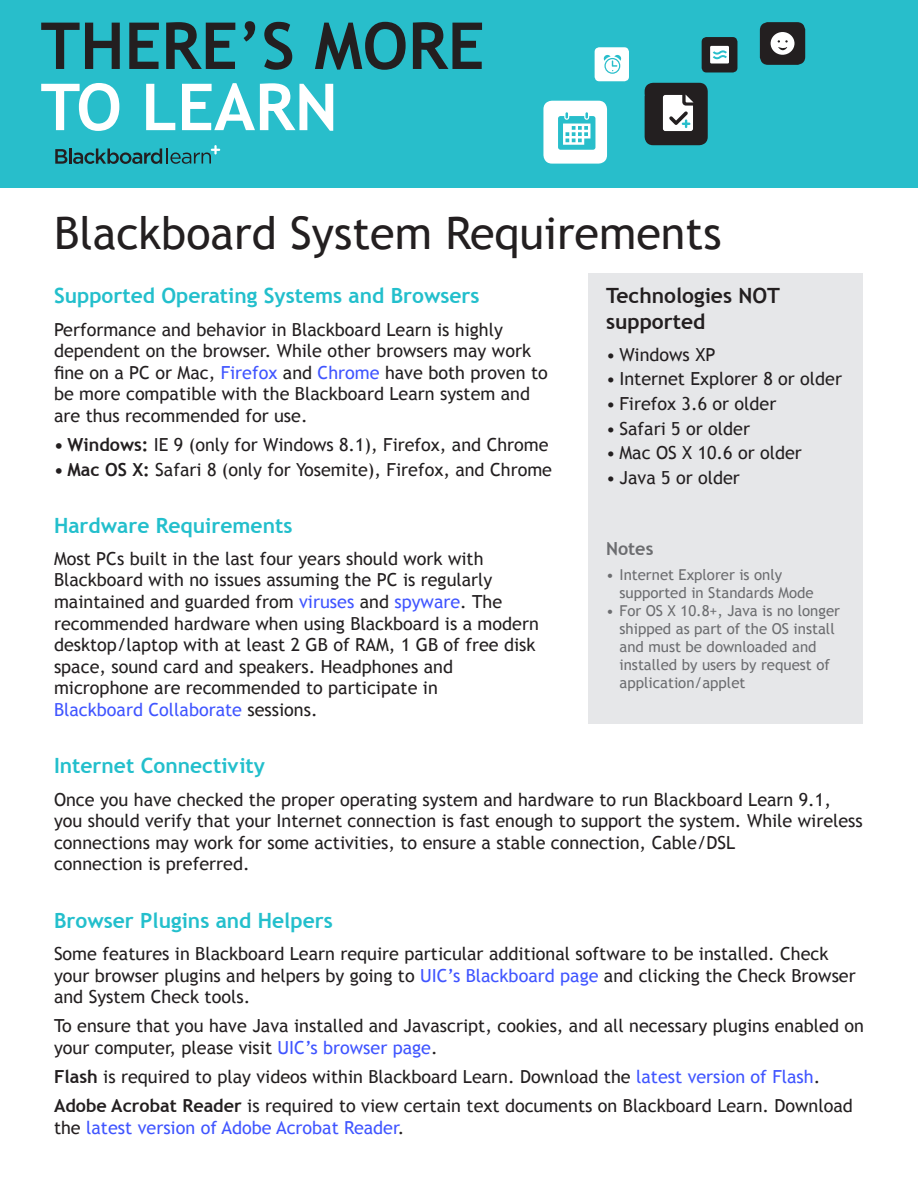
<style>
.page{position:relative;width:918px;height:1188px;background:#fff}
.page>*{position:absolute;margin:0;border:0;box-sizing:border-box;transform-origin:0 0}
.t1{font:700 64.8px "Trebuchet MS";color:#231f20}
.t2{font:700 64.8px "Trebuchet MS";color:#fff}
.t3{font:45px "Trebuchet MS";color:#231f20}
.t4{font:700 21px "Trebuchet MS";color:#23bfcc}
.t5{font:700 21px/25.2px "Trebuchet MS";color:#231f20}
.t6{font:18px/21.6px "Trebuchet MS";color:#231f20}
.t7{font:700 18px "Trebuchet MS";color:#6c6d70}
.t8{font:15px/18px "Trebuchet MS";color:#6c6d70}
.s1{color:#4055ff}
.s2{font-weight:700}
</style>
<div class="page">
<div style="left:589px;top:273px;width:274px;height:450px;background:#e6e7e9"></div>
<div style="left:0;top:0;width:918px;height:188px;background:#28becb"></div>
<svg style="left:595px;top:47px;width:34px;height:34px"></svg>
<svg style="left:543px;top:101px;width:64px;height:63px"></svg>
<div style="left:645px;top:83px;width:63px;height:62px;background:#231f20;border-radius:8px"></div>
<svg style="left:663px;top:95px;width:31px;height:36px"></svg>
<div style="left:702px;top:37px;width:35px;height:35px;background:#231f20;border-radius:5px"></div>
<svg style="left:710px;top:46px;width:19px;height:18px"></svg>
<div style="left:760px;top:22px;width:45px;height:43px;background:#231f20;border-radius:8px"></div>
<svg style="left:771px;top:32px;width:24px;height:23px"></svg>
<svg style="left:55px;top:149px;width:12px;height:15px"></svg>
<hr style="left:69px;top:148px;width:3px;height:16px;background:#231f20">
<svg style="left:73px;top:145px;width:147px;height:19px"></svg>
<p class="t1" style="left:41px;top:5px;width:446px">THERE’S MORE</p>
<p class="t2" style="left:41px;top:67px;width:299px">TO LEARN</p>
<p class="t3" style="left:54px;top:207px;width:669px">Blackboard System Requirements</p>
<p class="t4" style="left:54px;top:283px;width:427px">Supported Operating Systems and Browsers</p>
<p class="t6" style="left:54px;top:319px;width:495px">Performance and behavior in Blackboard Learn is highly dependent on the browser. While other browsers may work fine on a PC or Mac, <span class="s1">Firefox</span> and <span class="s1">Chrome</span> have both proven to be more compatible with the Blackboard Learn system and are thus recommended for use.</p>
<p class="t6" style="left:54px;top:434px;width:496px"><span class="s2">• Windows:</span> IE 9 (only for Windows 8.1), Firefox, and Chrome</p>
<p class="t6" style="left:54px;top:459px;width:500px"><span class="s2">• Mac OS X:</span> Safari 8 (only for Yosemite), Firefox, and Chrome</p>
<p class="t4" style="left:54px;top:512px;width:240px">Hardware Requirements</p>
<p class="t6" style="left:54px;top:548px;width:486px">Most PCs built in the last four years should work with Blackboard with no issues assuming the PC is regularly maintained and guarded from <span class="s1">viruses</span> and <span class="s1">spyware</span>. The recommended hardware when using Blackboard is a modern desktop/laptop with at least 2 GB of RAM, 1 GB of free disk space, sound card and speakers. Headphones and microphone are recommended to participate in<br><span class="s1">Blackboard Collaborate</span> sessions.</p>
<p class="t5" style="left:606px;top:283px;width:176px">Technologies NOT supported</p>
<p class="t6" style="left:606px;top:344px;width:111px">• Windows XP</p>
<p class="t6" style="left:606px;top:368px;width:238px">• Internet Explorer 8 or older</p>
<p class="t6" style="left:606px;top:393px;width:172px">• Firefox 3.6 or older</p>
<p class="t6" style="left:606px;top:418px;width:146px">• Safari 5 or older</p>
<p class="t6" style="left:606px;top:442px;width:197px">• Mac OS X 10.6 or older</p>
<p class="t6" style="left:606px;top:467px;width:135px">• Java 5 or older</p>
<p class="t7" style="left:606px;top:537px;width:49px">Notes</p>
<p class="t8" style="left:620px;top:566px;width:196px;text-indent:-14px">• Internet Explorer is only supported in Standards Mode</p>
<p class="t8" style="left:620px;top:602px;width:222px;text-indent:-14px">• For OS X 10.8+, Java is no longer shipped as part of the OS install and must be downloaded and installed by users by request of application/applet</p>
<p class="t4" style="left:54px;top:753px;width:213px">Internet Connectivity</p>
<p class="t6" style="left:54px;top:789px;width:810px">Once you have checked the proper operating system and hardware to run Blackboard Learn 9.1, you should verify that your Internet connection is fast enough to support the system. While wireless connections may work for some activities, to ensure a stable connection, Cable/DSL<br>connection is preferred.</p>
<p class="t4" style="left:54px;top:907px;width:280px">Browser Plugins and Helpers</p>
<p class="t6" style="left:54px;top:943px;width:803px">Some features in Blackboard Learn require particular additional software to be installed. Check your browser plugins and helpers by going to <span class="s1">UIC’s Blackboard page</span> and clicking the Check Browser and System Check tools.</p>
<p class="t6" style="left:54px;top:1015px;width:812px">To ensure that you have Java installed and Javascript, cookies, and all necessary plugins enabled on your computer, please visit <span class="s1">UIC’s browser page</span>.</p>
<p class="t6" style="left:54px;top:1066px;width:768px"><span class="s2">Flash</span> is required to play videos within Blackboard Learn. Download the <span class="s1">latest version of Flash</span>.</p>
<p class="t6" style="left:54px;top:1095px;width:800px"><span class="s2">Adobe Acrobat Reader</span> is required to view certain text documents on Blackboard Learn. Download the <span class="s1">latest version of Adobe Acrobat Reader</span>.</p>
</div>
